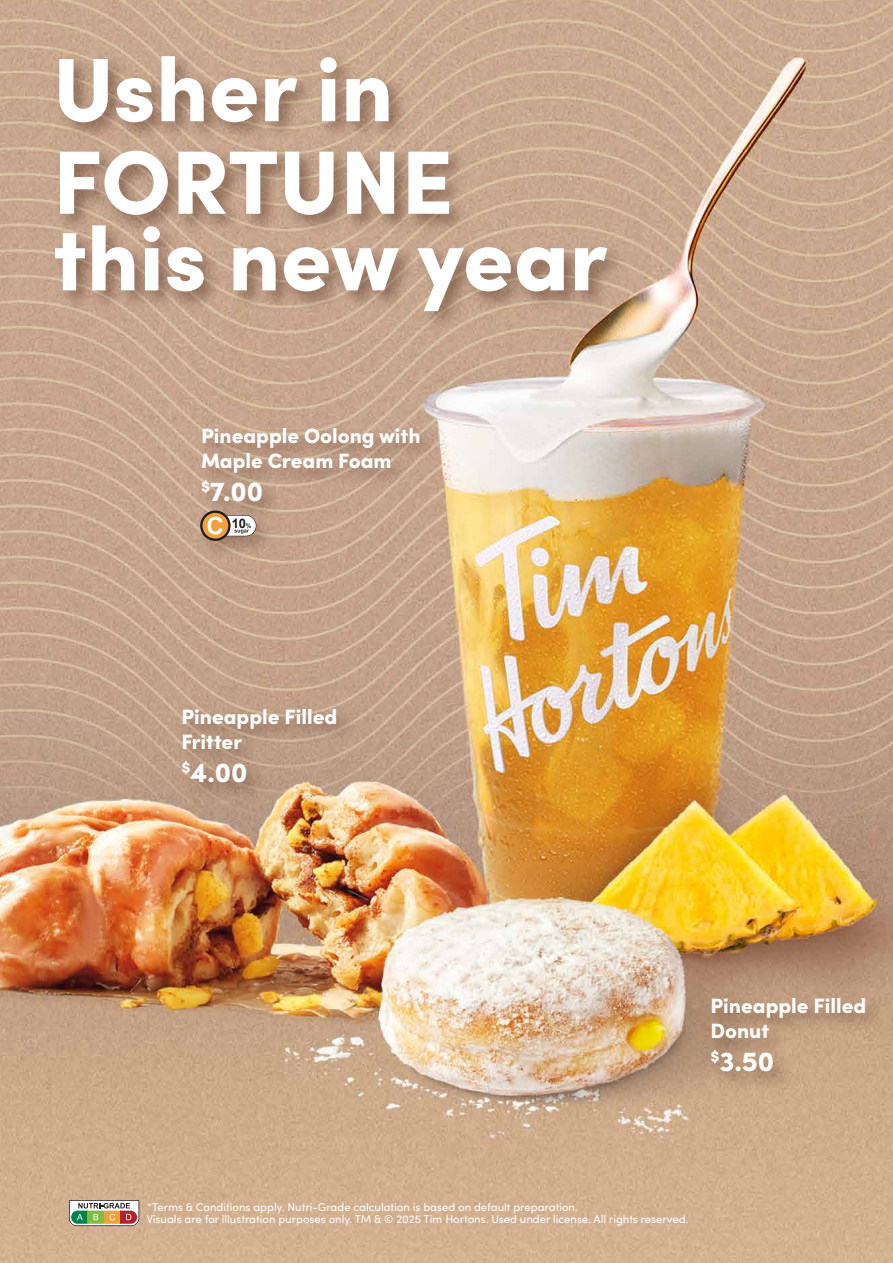
<style>
.page{position:relative;width:893px;height:1263px;background:#fff}
.page>*{position:absolute;margin:0;border:0;box-sizing:border-box;transform-origin:0 0}
.t1{font:900 90.15px/92.6px "Sofia Pro";color:#fff}
.t2{font:900 27.75px "Sofia Pro";color:#fff}
.t3{font:900 20.85px/24.9px "Sofia Pro";color:#fff}
.t4{font:700 13.05px "Arial";color:#211e1f}
.t5{font:11.4px/12.5px "Sofia Pro";color:#fff}
.s1{font-size:6.3px}
</style>
<div class="page">
<img style="left:0;top:0;width:893px;height:1263px">
<img style="left:172px;top:697px;width:191px;height:117px">
<img style="left:701px;top:986px;width:191px;height:118px">
<img style="left:192px;top:416px;width:254px;height:118px">
<img style="left:191px;top:501px;width:91px;height:65px">
<svg style="left:200px;top:510px;width:56px;height:31px"></svg>
<img style="left:44px;top:36px;width:589px;height:303px">
<svg style="left:69px;top:1200px;width:70px;height:26px"></svg>
<h1 class="t1" style="left:53px;top:35px;width:402px">Usher in<br>FORTUNE</h1>
<h1 class="t1" style="left:53px;top:204px;width:556px">this new year</h1>
<h3 class="t3" style="left:201px;top:421px;width:221px">Pineapple Oolong with<br>Maple Cream Foam</h3>
<h2 class="t2" style="left:201px;top:470px;width:64px"><sup>$</sup>7.00</h2>
<p class="t4" style="left:232px;top:515px;width:21px">10<span class="s1">%</span></p>
<h3 class="t3" style="left:181px;top:702px;width:157px">Pineapple Filled<br>Fritter</h3>
<h2 class="t2" style="left:181px;top:750px;width:68px"><sup>$</sup>4.00</h2>
<h3 class="t3" style="left:710px;top:992px;width:157px">Pineapple Filled<br>Donut</h3>
<h2 class="t2" style="left:710px;top:1040px;width:65px"><sup>$</sup>3.50</h2>
<p class="t5" style="left:147px;top:1200px;width:543px">*Terms &amp; Conditions apply. Nutri-Grade calculation is based on default preparation.<br>Visuals are for illustration purposes only. TM &amp; © 2025 Tim Hortons. Used under license. All rights reserved.</p>
</div>
